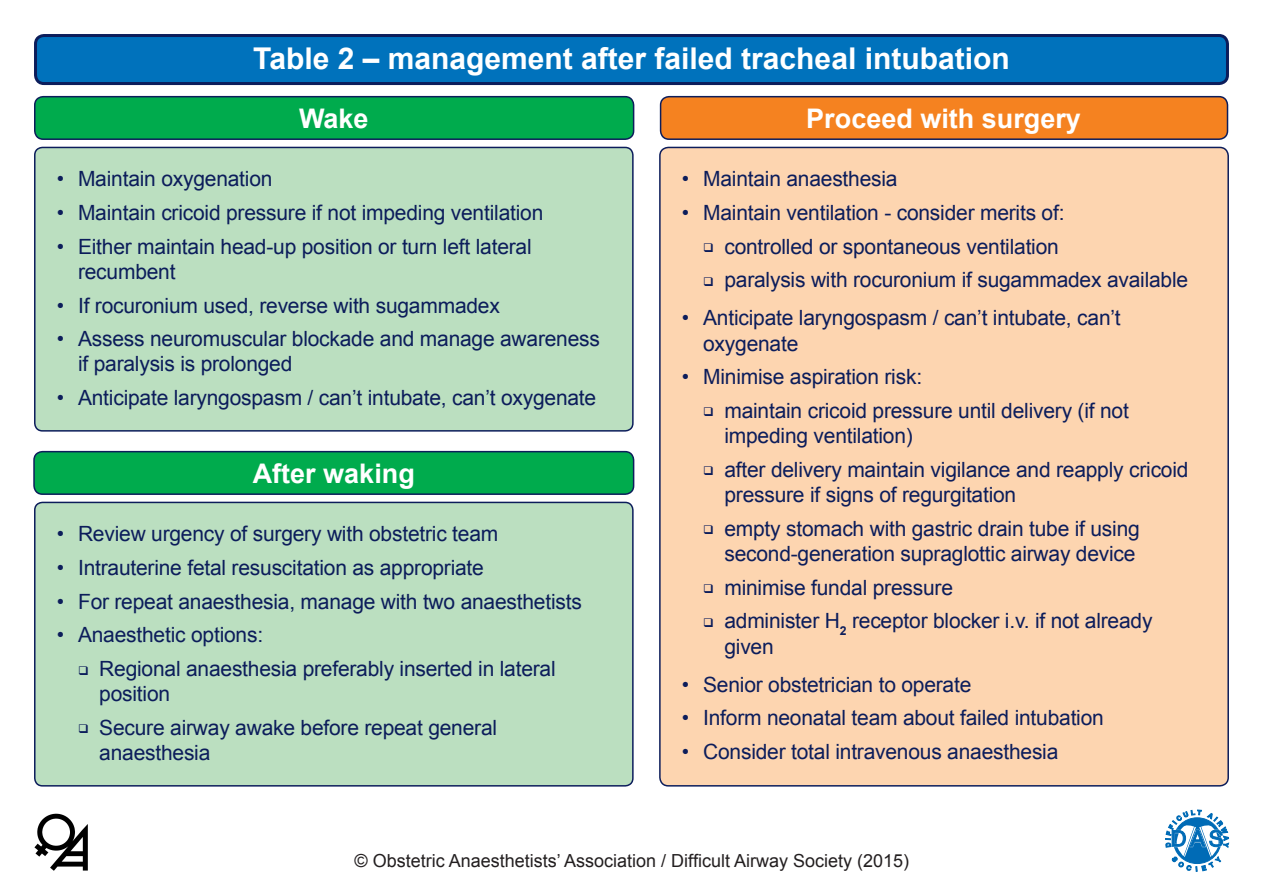
<style>
.page{position:relative;width:1263px;height:893px;background:#fff}
.page>*{position:absolute;margin:0;border:0;box-sizing:border-box;transform-origin:0 0}
.t1{font:700 30px "Arial";color:#fff}
.Top_bars{font:700 27px "Arial";color:#fff}
.t2{font:21px/25.2px "Arial";letter-spacing:-.01em;color:#0c1d5b}
.t3{font:18px "Arial";color:#231f20}
</style>
<div class="page">
<svg style="left:1165px;top:810px;width:64px;height:61px"></svg>
<img style="left:35px;top:813px;width:53px;height:58px">
<div style="left:36px;top:36px;width:1191px;height:48px;background:#0072bc;border-radius:9px"></div>
<div style="left:34px;top:34px;width:1195px;height:51px;border:3px solid #0c1d5b;border-radius:9px"></div>
<div style="left:35px;top:97px;width:599px;height:42px;background:#00ab4d;border-radius:9px"></div>
<div style="left:34px;top:96px;width:600px;height:44px;border:2px solid #0c1d5b;border-radius:9px"></div>
<div style="left:35px;top:147px;width:598px;height:284px;background:#bbdfc0;border-radius:8px"></div>
<div style="left:34px;top:147px;width:600px;height:285px;border:2px solid #0c1d5b;border-radius:8px"></div>
<div style="left:34px;top:452px;width:600px;height:42px;background:#00ab4d;border-radius:9px"></div>
<div style="left:33px;top:451px;width:601px;height:44px;border:2px solid #0c1d5b;border-radius:9px"></div>
<div style="left:35px;top:502px;width:598px;height:284px;background:#bbdfc0;border-radius:8px"></div>
<div style="left:34px;top:502px;width:600px;height:285px;border:2px solid #0c1d5b;border-radius:8px"></div>
<div style="left:661px;top:97px;width:566px;height:42px;background:#f58220;border-radius:9px"></div>
<div style="left:660px;top:96px;width:568px;height:44px;border:2px solid #0c1d5b;border-radius:9px"></div>
<div style="left:660px;top:147px;width:568px;height:639px;background:#fdd5b0;border-radius:9px"></div>
<p class="t1" style="left:253px;top:39px;width:758px">Table 2 – management after failed tracheal intubation</p>
<p class="Top_bars" style="left:299px;top:101px;width:71px">Wake</p>
<p class="Top_bars" style="left:806px;top:100px;width:276px">Proceed with surgery</p>
<p class="t2" style="left:682px;top:166px;width:217px">• Maintain anaesthesia</p>
<p class="t2" style="left:682px;top:200px;width:384px">• Maintain ventilation - consider merits of:</p>
<p class="t2" style="left:724px;top:234px;width:336px">controlled or spontaneous ventilation</p>
<p class="t2" style="left:724px;top:268px;width:465px">paralysis with rocuronium if sugammadex available</p>
<p class="t2" style="left:703px;top:306px;width:419px;text-indent:-21px">• Anticipate laryngospasm / can’t intubate, can’t oxygenate</p>
<p class="t2" style="left:682px;top:364px;width:242px">• Minimise aspiration risk:</p>
<p class="t2" style="left:724px;top:398px;width:406px">maintain cricoid pressure until delivery (if not impeding ventilation)</p>
<p class="t2" style="left:724px;top:457px;width:466px">after delivery maintain vigilance and reapply cricoid pressure if signs of regurgitation</p>
<p class="t2" style="left:724px;top:516px;width:417px">empty stomach with gastric drain tube if using second-generation supraglottic airway device</p>
<p class="t2" style="left:724px;top:575px;width:230px">minimise fundal pressure</p>
<p class="t2" style="left:724px;top:609px;width:430px">administer H<sub>2</sub> receptor blocker i.v. if not already given</p>
<p class="t2" style="left:682px;top:672px;width:291px">• Senior obstetrician to operate</p>
<p class="t2" style="left:682px;top:705px;width:423px">• Inform neonatal team about failed intubation</p>
<p class="t2" style="left:682px;top:739px;width:378px">• Consider total intravenous anaesthesia</p>
<p class="t2" style="left:57px;top:166px;width:217px">• Maintain oxygenation</p>
<p class="t2" style="left:57px;top:200px;width:488px">• Maintain cricoid pressure if not impeding ventilation</p>
<p class="t2" style="left:78px;top:234px;width:455px;text-indent:-21px">• Either maintain head-up position or turn left lateral recumbent</p>
<p class="t2" style="left:57px;top:293px;width:445px">• If rocuronium used, reverse with sugammadex</p>
<p class="t2" style="left:78px;top:327px;width:523px;text-indent:-21px">• Assess neuromuscular blockade and manage awareness if paralysis is prolonged</p>
<p class="t2" style="left:57px;top:385px;width:541px">• Anticipate laryngospasm / can’t intubate, can’t oxygenate</p>
<p class="Top_bars" style="left:253px;top:456px;width:164px">After waking</p>
<p class="t2" style="left:57px;top:521px;width:443px">• Review urgency of surgery with obstetric team</p>
<p class="t2" style="left:57px;top:555px;width:429px">• Intrauterine fetal resuscitation as appropriate</p>
<p class="t2" style="left:57px;top:589px;width:527px">• For repeat anaesthesia, manage with two anaesthetists</p>
<p class="t2" style="left:57px;top:623px;width:208px">• Anaesthetic options:</p>
<p class="t2" style="left:99px;top:656px;width:458px">Regional anaesthesia preferably inserted in lateral position</p>
<p class="t2" style="left:99px;top:715px;width:399px">Secure airway awake before repeat general anaesthesia</p>
<p class="t3" style="left:354px;top:849px;width:556px">© Obstetric Anaesthetists’ Association / Difficult Airway Society (2015)</p>
</div>
